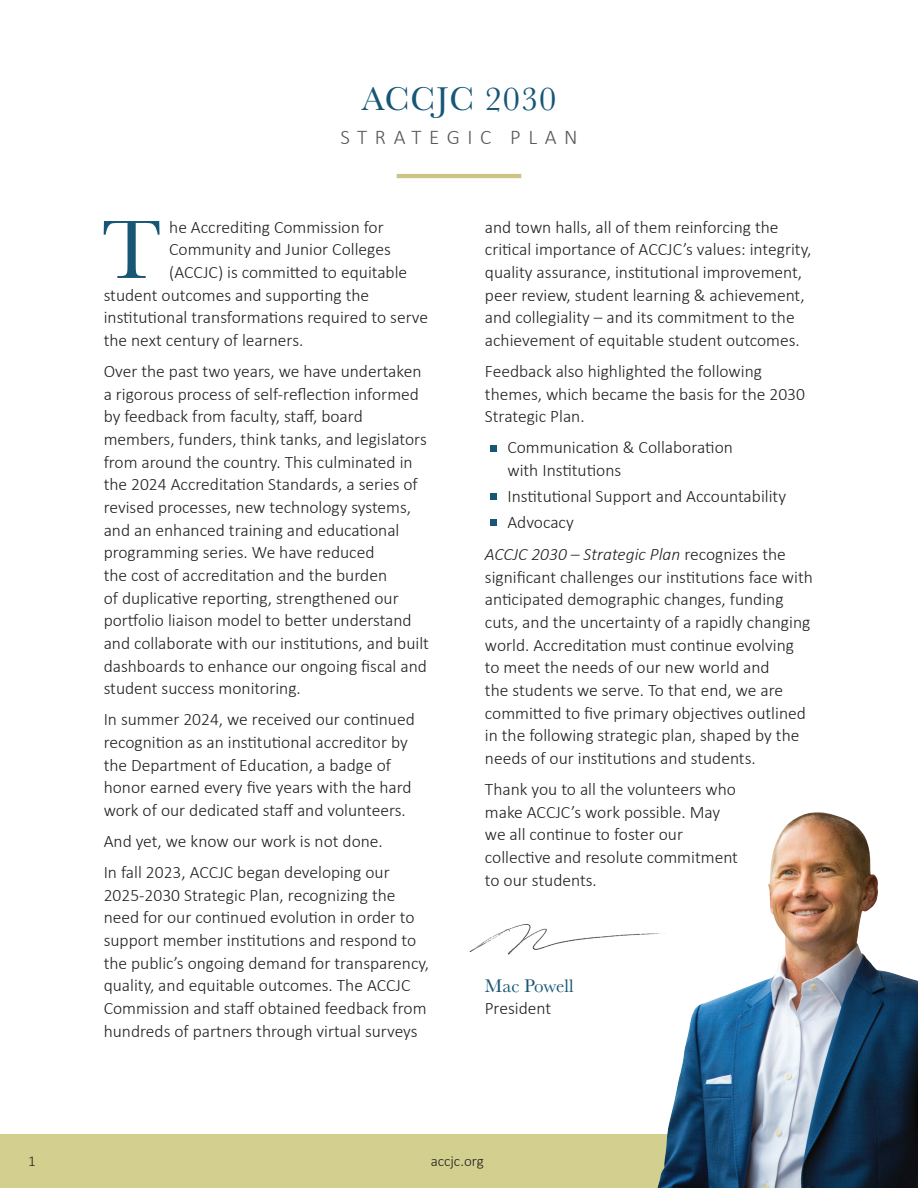
<style>
.page{position:relative;width:918px;height:1188px;background:#fff}
.page>*{position:absolute;margin:0;border:0;box-sizing:border-box;transform-origin:0 0}
.t1{font:85.95px "Baskerville";color:#175675}
.t2{font:34.35px "Baskerville";letter-spacing:.03em;color:#175675}
.t3{font:300 21px "Calibri";letter-spacing:.36em;color:#57585a}
.t4{font:19.05px "Baskerville";color:#175675}
.t5{font:300 17.55px/22.6px "Calibri";color:#231f20}
.t6{font:300 15px "Calibri";color:#231f20}
.s1{font-style:italic}
</style>
<div class="page">
<hr style="left:397px;top:174px;width:124px;height:4px;background:#cdc586">
<div style="left:0;top:1134px;width:918px;height:54px;background:#d2cf8f"></div>
<img style="left:658px;top:812px;width:260px;height:376px">
<img style="left:469px;top:918px;width:201px;height:43px">
<svg style="left:490px;top:445px;width:6px;height:6px"></svg>
<svg style="left:490px;top:494px;width:6px;height:6px"></svg>
<svg style="left:490px;top:519px;width:6px;height:6px"></svg>
<p class="t2" style="left:362px;top:77px;width:196px">ACCJC 2030</p>
<p class="t3" style="left:340px;top:124px;width:239px">STRATEGIC PLAN</p>
<p class="t1" style="left:101px;top:195px;width:62px">T</p>
<p class="t5" style="left:169px;top:215px;width:216px">he Accrediting Commission for</p>
<p class="t5" style="left:169px;top:238px;width:223px">Community and Junior Colleges</p>
<p class="t5" style="left:169px;top:261px;width:240px">(ACCJC) is committed to equitable</p>
<p class="t5" style="left:104px;top:283px;width:267px">student outcomes and supporting the</p>
<p class="t5" style="left:104px;top:306px;width:326px">institutional transformations required to serve</p>
<p class="t5" style="left:104px;top:329px;width:201px">the next century of learners.</p>
<p class="t5" style="left:104px;top:360px;width:327px">Over the past two years, we have undertaken a rigorous process of self-reflection informed by feedback from faculty, staff, board members, funders, think tanks, and legislators from around the country. This culminated in the 2024 Accreditation Standards, a series of revised processes, new technology systems, and an enhanced training and educational programming series. We have reduced<br>the cost of accreditation and the burden<br>of duplicative reporting, strengthened our portfolio liaison model to better understand and collaborate with our institutions, and built dashboards to enhance our ongoing fiscal and student success monitoring.</p>
<p class="t5" style="left:104px;top:708px;width:313px">In summer 2024, we received our continued recognition as an institutional accreditor by the Department of Education, a badge of honor earned every five years with the hard work of our dedicated staff and volunteers.</p>
<p class="t5" style="left:104px;top:830px;width:281px">And yet, we know our work is not done.</p>
<p class="t5" style="left:104px;top:861px;width:327px">In fall 2023, ACCJC began developing our 2025-2030 Strategic Plan, recognizing the need for our continued evolution in order to support member institutions and respond to the public’s ongoing demand for transparency, quality, and equitable outcomes. The ACCJC Commission and staff obtained feedback from hundreds of partners through virtual surveys</p>
<p class="t5" style="left:485px;top:215px;width:328px">and town halls, all of them reinforcing the critical importance of ACCJC’s values: integrity, quality assurance, institutional improvement, peer review, student learning &amp; achievement, and collegiality – and its commitment to the achievement of equitable student outcomes.</p>
<p class="t5" style="left:485px;top:360px;width:322px">Feedback also highlighted the following themes, which became the basis for the 2030<br>Strategic Plan.</p>
<p class="t5" style="left:507px;top:436px;width:227px">Communication &amp; Collaboration with Institutions</p>
<p class="t5" style="left:507px;top:485px;width:280px">Institutional Support and Accountability</p>
<p class="t5" style="left:507px;top:511px;width:68px">Advocacy</p>
<p class="t5" style="left:485px;top:543px;width:330px"><span class="s1">ACCJC 2030 – Strategic Plan</span> recognizes the significant challenges our institutions face with anticipated demographic changes, funding cuts, and the uncertainty of a rapidly changing world. Accreditation must continue evolving to meet the needs of our new world and<br>the students we serve. To that end, we are committed to five primary objectives outlined in the following strategic plan, shaped by the needs of our institutions and students.</p>
<p class="t5" style="left:485px;top:778px;width:255px">Thank you to all the volunteers who make ACCJC’s work possible. May we all continue to foster our collective and resolute commitment to our students.</p>
<p class="t4" style="left:485px;top:973px;width:90px">Mac Powell</p>
<p class="t5" style="left:485px;top:997px;width:68px">President</p>
<p class="t6" style="left:28px;top:1152px;width:9px">1</p>
<p class="t6" style="left:431px;top:1152px;width:55px">accjc.org</p>
</div>
